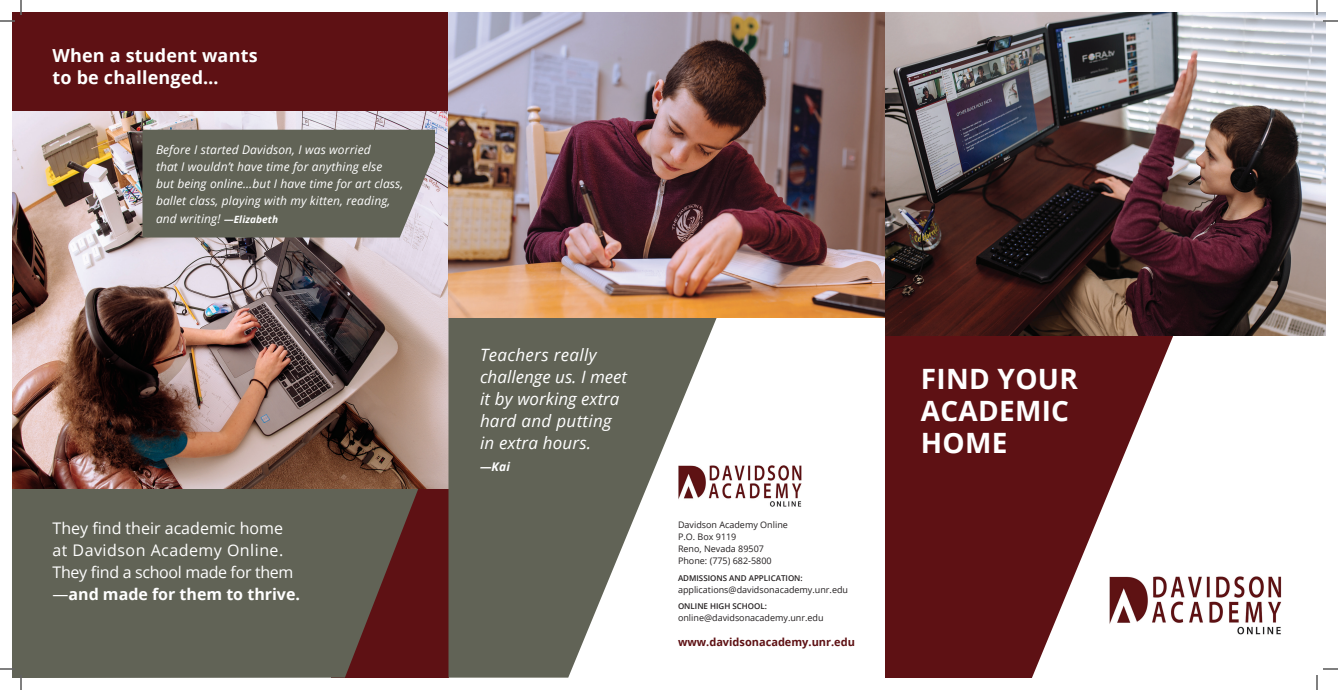
<style>
.page{position:relative;width:1338px;height:690px;background:#fff}
.page>*{position:absolute;margin:0;border:0;box-sizing:border-box;transform-origin:0 0}
.t1{font:700 28px/32px "Open Sans";letter-spacing:.01em;color:#fff}
.t2{font:700 18px/22px "Open Sans";letter-spacing:.01em;color:#fff}
.t3{font:italic 17px/22px "Open Sans";letter-spacing:.01em;color:#fff}
.t4{font:16px/22px "Open Sans";color:#fff}
.t5{font:italic 12px/17.3px "Open Sans";letter-spacing:.01em;color:#fff}
.t6{font:italic 700 12px "Open Sans";color:#fff}
.t7{font:700 11px "Open Sans";color:#5e1114}
.t8{font:9px/12px "Open Sans";color:#231f20}
.t9{font:600 8px "Open Sans";color:#231f20}
.s1{font-weight:700;font-size:10px}
.s2{font-weight:700}
</style>
<div class="page">
<div style="left:332px;top:489px;width:117px;height:189px;background:#5e1114"></div>
<svg style="left:12px;top:489px;width:406px;height:189px;background:#605b50"></svg>
<img style="left:717px;top:465px;width:84px;height:41px">
<svg style="left:885px;top:336px;width:293px;height:342px;fill:#5e1114"></svg>
<img style="left:885px;top:12px;width:441px;height:324px">
<img style="left:12px;top:111px;width:436px;height:378px">
<div style="left:12px;top:12px;width:437px;height:99px;background:#5e1114"></div>
<div style="left:142px;top:130px;width:293px;height:108px;background:#616356"></div>
<img style="left:1110px;top:577px;width:171px;height:57px">
<img style="left:448px;top:12px;width:437px;height:306px">
<svg style="left:448px;top:318px;width:269px;height:360px;fill:#616356"></svg>
<div style="left:471px;top:334px;width:179px;height:152px;background:#616356"></div>
<svg style="left:0;top:0;width:22px;height:22px"></svg>
<svg style="left:0;top:668px;width:22px;height:22px"></svg>
<svg style="left:1316px;top:0;width:22px;height:22px"></svg>
<svg style="left:1316px;top:668px;width:22px;height:22px"></svg>
<h2 class="t2" style="left:52px;top:44px;width:207px">When a student wants to be challenged…</h2>
<p class="t5" style="left:156px;top:140px;width:249px">Before I started Davidson, I was worried<br>that I wouldn’t have time for anything else but being online…but I have time for art class, ballet class, playing with my kitten, reading, and writing! <span class="s1">—Elizabeth</span></p>
<h3 class="t4" style="left:52px;top:516px;width:249px">They find their academic home at Davidson Academy Online.<br>They find a school made for them —<span class="s2">and made for them to thrive.</span></h3>
<h3 class="t3" style="left:480px;top:344px;width:149px">Teachers really challenge us. I meet it by working extra hard and putting in extra hours.</h3>
<p class="t6" style="left:480px;top:458px;width:31px">—Kai</p>
<p class="t8" style="left:678px;top:519px;width:111px">Davidson Academy Online<br>P.O. Box 9119<br>Reno, Nevada 89507<br>Phone: (775) 682-5800</p>
<p class="t9" style="left:678px;top:572px;width:126px">ADMISSIONS AND APPLICATION:</p>
<p class="t8" style="left:678px;top:583px;width:172px">applications@davidsonacademy.unr.edu</p>
<p class="t9" style="left:678px;top:601px;width:91px">ONLINE HIGH SCHOOL:</p>
<p class="t8" style="left:678px;top:612px;width:147px">online@davidsonacademy.unr.edu</p>
<p class="t7" style="left:678px;top:634px;width:178px">www.davidsonacademy.unr.edu</p>
<h1 class="t1" style="left:921px;top:362px;width:159px">FIND YOUR<br>ACADEMIC<br>HOME</h1>
</div>
